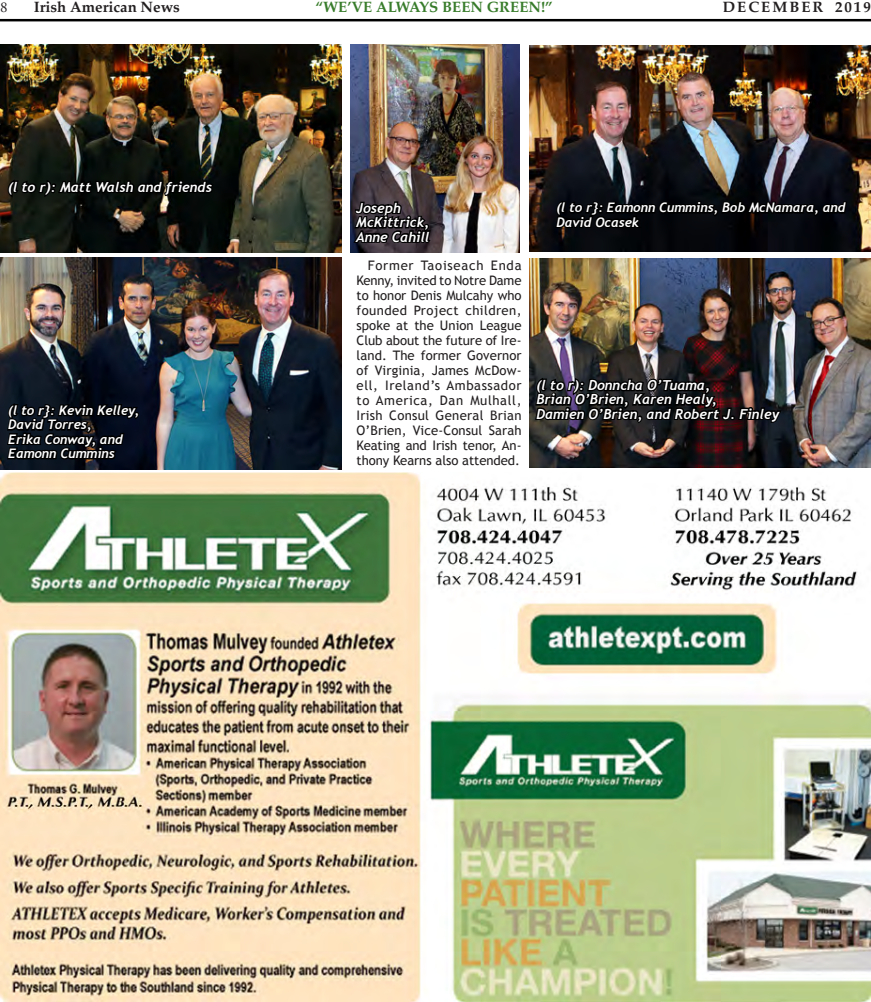
<style>
.page{position:relative;width:871px;height:1002px;background:#fff}
.page>*{position:absolute;margin:0;border:0;box-sizing:border-box;transform-origin:0 0}
.t1{font:700 15px "Palatino";color:#387c2b}
.t2{font:700 15px "Palatino";color:#231f20}
.t3{font:700 15px "Palatino";letter-spacing:.13em;color:#231f20}
.t4{font:15px "Adobe Garamond Pro";color:#231f20}
.t5{font:italic 700 13.75px/14.4px "Trebuchet";color:#fff}
.t6{font:13.12px/15px "Trebuchet MS";letter-spacing:-.005em;color:#231f20;text-align:justify}
.t7{font:italic 700 13.12px/14.4px "Trebuchet";letter-spacing:-.005em;color:#fff}
</style>
<div class="page">
<hr style="left:0;top:19px;width:870px;height:2px;background:#000">
<img style="left:0;top:472px;width:870px;height:529px">
<img style="left:529px;top:259px;width:341px;height:208px">
<img style="left:350px;top:44px;width:169px;height:209px">
<img style="left:529px;top:45px;width:341px;height:207px">
<img style="left:0;top:258px;width:341px;height:211px">
<img style="left:0;top:44px;width:341px;height:208px">
<svg style="left:6px;top:177px;width:209px;height:43px;background:#11130e"></svg>
<svg style="left:351px;top:180px;width:81px;height:73px;background:#2f292d"></svg>
<svg style="left:6px;top:383px;width:134px;height:100px;background:#26282c"></svg>
<svg style="left:553px;top:180px;width:295px;height:71px;background:#090a0f"></svg>
<img style="left:533px;top:323px;width:249px;height:120px">
<p class="t4" style="left:0;top:-1px;width:9px">8</p>
<p class="t2" style="left:34px;top:-6px;width:147px">Irish American News</p>
<p class="t1" style="left:315px;top:-6px;width:238px">“WE’VE ALWAYS BEEN GREEN!”</p>
<p class="t3" style="left:722px;top:-6px;width:150px">DECEMBER 2019</p>
<p class="t5" style="left:8px;top:180px;width:205px">(l to r): Matt Walsh and friends</p>
<p class="t7" style="left:8px;top:403px;width:132px">(l to r}: Kevin Kelley,<br>David Torres,<br>Erika Conway, and<br>Eamonn Cummins</p>
<p class="t5" style="left:356px;top:201px;width:75px">Joseph<br>McKittrick,<br>Anne Cahill</p>
<p class="t6" style="left:356px;top:258px;width:166px;text-indent:11px">Former Taoiseach Enda Kenny, invited to Notre Dame to honor Denis Mulcahy who founded Project children, spoke at the Union League Club about the future of Ire&shy;land. The former Governor of Virginia, James McDow&shy;ell, Ireland’s Ambassador to America, Dan Mulhall, Irish Consul General Brian O’Brien, Vice-Consul Sarah Keating and Irish tenor, An&shy;thony Kearns also attended.</p>
<p class="t7" style="left:556px;top:200px;width:290px">(l to r}: Eamonn Cummins, Bob McNamara, and<br>David Ocasek</p>
<p class="t5" style="left:536px;top:378px;width:244px">(l to r): Donncha O’Tuama,<br>Brian O’Brien, Karen Healy,<br>Damien O’Brien, and Robert J. Finley</p>
</div>
